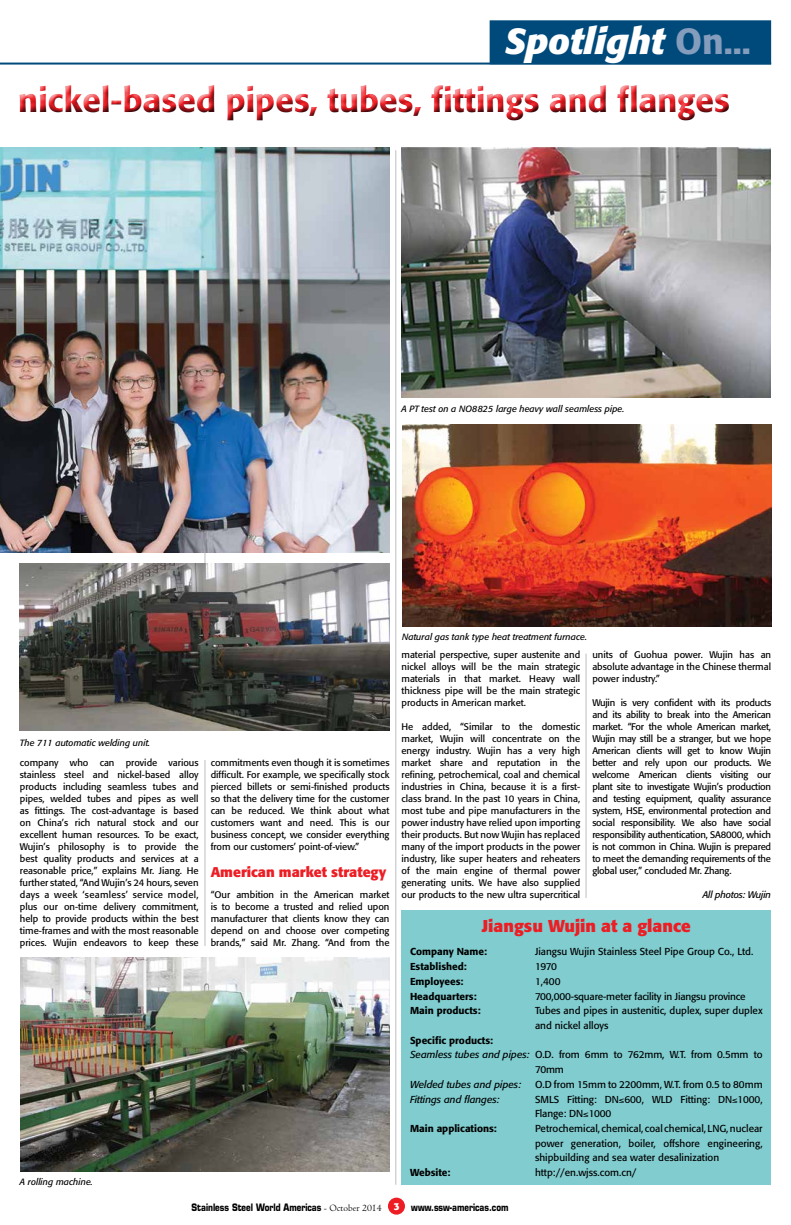
<style>
.page{position:relative;width:791px;height:1225px;background:#fff}
.page>*{position:absolute;margin:0;border:0;box-sizing:border-box;transform-origin:0 0}
.t1{font:italic 700 36px "Formata";color:#fff}
.t2{font:500 33.8px "Formata";letter-spacing:-.01em;color:#ed1d24}
.t3{font:700 17px "Formata";color:#ed1d24}
.t4{font:700 14px "Formata";color:#ed1d24}
.t5{font:10px/14.7px "Formata";color:#000}
.t6{font:500 10px "Formata";color:#000}
.t7{font:700 10px "Eurostile";color:#000;scale:.8 1}
.t8{font:italic 10px "Formata";letter-spacing:-.005em;color:#000}
.t9{font:9.5px/12px "Formata";color:#000;text-align:justify}
.t10{font:italic 9.5px "Formata";letter-spacing:-.02em;color:#000}
.t11{font:italic 9px "Formata";color:#000}
.s1{font-weight:500;font-style:normal;color:#859dbd}
.s2{font-style:italic}
.s3{font-family:"Centaur";font-weight:400}
.s4{font-family:"Formata";color:#fff}
</style>
<div class="page">
<hr style="left:586px;top:653px;width:1px;height:245px;background:#bcbec0">
<hr style="left:395px;top:150px;width:1px;height:1034px;background:#bcbec0">
<hr style="left:205px;top:760px;width:1px;height:186px;background:#bcbec0">
<hr style="left:205px;top:208px;width:1px;height:364px;background:#bcbec0">
<div style="left:388px;top:1197px;width:17px;height:17px;background:#ed1d24;border-radius:50%"></div>
<hr style="left:0;top:63px;width:771px;height:2px;background:#004a7b">
<div style="left:490px;top:20px;width:281px;height:44px;background:#004a7b"></div>
<div style="left:401px;top:910px;width:370px;height:274px;background:#80cccf"></div>
<img style="left:20px;top:564px;width:369px;height:167px">
<img style="left:401px;top:147px;width:370px;height:251px">
<img style="left:402px;top:424px;width:369px;height:202px">
<img style="left:0;top:147px;width:389px;height:405px">
<img style="left:20px;top:957px;width:369px;height:214px">
<div style="left:0;top:80px;width:736px;height:47px;background:#000;opacity:.75"></div>
<h1 class="t1" style="left:505px;top:19px;width:248px">Spotlight <span class="s1">On...</span></h1>
<h2 class="t2" style="left:18px;top:79px;width:713px">nickel-based pipes, tubes, fittings and flanges</h2>
<p class="t11" style="left:401px;top:403px;width:225px">A PT test on a NO8825 large heavy wall seamless pipe.</p>
<p class="t11" style="left:20px;top:737px;width:132px">The 711 automatic welding unit.</p>
<p class="t9" style="left:20px;top:757px;width:180px">company who can provide various stainless steel and nickel-based alloy products including seamless tubes and pipes, welded tubes and pipes as well as fittings. The cost-advantage is based on China’s rich natural stock and our excellent human resources. To be exact, Wujin’s philosophy is to provide the best quality products and services at a reasonable price,” explains Mr. Jiang. He further stated, “And Wujin’s 24 hours, seven days a week ‘seamless’ service model, plus our on-time delivery commitment, help to provide products within the best time-frames and with the most reasonable prices. Wujin endeavors to keep these</p>
<p class="t9" style="left:211px;top:757px;width:180px">commitments even though it is sometimes difficult. For example, we specifically stock pierced billets or semi-finished products so that the delivery time for the customer can be reduced. We think about what customers want and need. This is our business concept, we consider everything from our customers’ point-of-view.”</p>
<h3 class="t4" style="left:211px;top:863px;width:177px">American market strategy</h3>
<p class="t9" style="left:211px;top:889px;width:180px">“Our ambition in the American market is to become a trusted and relied upon manufacturer that clients know they can depend on and choose over competing brands,” said Mr. Zhang. “And from the</p>
<p class="t11" style="left:20px;top:1176px;width:75px">A rolling machine.</p>
<p class="t11" style="left:402px;top:631px;width:187px">Natural gas tank type heat treatment furnace.</p>
<p class="t9" style="left:592px;top:649px;width:180px">units of Guohua power. Wujin has an absolute advantage in the Chinese thermal power industry.”</p>
<p class="t9" style="left:592px;top:697px;width:180px">Wujin is very confident with its products and its ability to break into the American market. “For the whole American market, Wujin may still be a stranger, but we hope American clients will get to know Wujin better and rely upon our products. We welcome American clients visiting our plant site to investigate Wujin’s production and testing equipment, quality assurance system, HSE, environmental protection and social responsibility. We also have social responsibility authentication, SA8000, which is not common in China. Wujin is prepared to meet the demanding requirements of the global user,” concluded Mr. Zhang.</p>
<p class="t10" style="left:703px;top:889px;width:70px">All photos: Wujin</p>
<h3 class="t3" style="left:482px;top:915px;width:210px">Jiangsu Wujin at a glance</h3>
<p class="t6" style="left:410px;top:945px;width:79px">Company Name:</p>
<p class="t5" style="left:535px;top:944px;width:220px">Jiangsu Wujin Stainless Steel Pipe Group Co., Ltd.</p>
<p class="t6" style="left:410px;top:960px;width:58px">Established:</p>
<p class="t5" style="left:535px;top:959px;width:24px">1970</p>
<p class="t6" style="left:410px;top:975px;width:55px">Employees:</p>
<p class="t5" style="left:535px;top:974px;width:27px">1,400</p>
<p class="t6" style="left:410px;top:990px;width:68px">Headquarters:</p>
<p class="t5" style="left:535px;top:988px;width:212px">700,000-square-meter facility in Jiangsu province</p>
<p class="t6" style="left:410px;top:1004px;width:72px">Main products:</p>
<p class="t5" style="left:535px;top:1003px;width:229px">Tubes and pipes in austenitic, duplex, super duplex and nickel alloys</p>
<p class="t6" style="left:410px;top:1034px;width:85px">Specific products:</p>
<p class="t5" style="left:410px;top:1047px;width:354px"><span class="s2">Seamless tubes and pipes:</span> O.D. from 6mm to 762mm, W.T. from 0.5mm to</p>
<p class="t5" style="left:535px;top:1062px;width:30px">70mm</p>
<p class="t8" style="left:410px;top:1078px;width:113px">Welded tubes and pipes:</p>
<p class="t5" style="left:535px;top:1077px;width:229px">O.D from 15mm to 2200mm, W.T. from 0.5 to 80mm</p>
<p class="t8" style="left:410px;top:1093px;width:91px">Fittings and flanges:</p>
<p class="t5" style="left:535px;top:1091px;width:229px">SMLS Fitting: DN≤600, WLD Fitting: DN≤1000,<br>Flange: DN≤1000</p>
<p class="t6" style="left:410px;top:1122px;width:88px">Main applications:</p>
<p class="t5" style="left:535px;top:1121px;width:229px;text-align:justify">Petrochemical, chemical, coal chemical, LNG, nuclear power generation, boiler, offshore engineering, shipbuilding and sea water desalinization</p>
<p class="t6" style="left:410px;top:1166px;width:42px">Website:</p>
<p class="t5" style="left:535px;top:1165px;width:103px">http://en.wjss.com.cn/</p>
<p class="t9" style="left:401px;top:649px;width:180px">material perspective, super austenite and nickel alloys will be the main strategic materials in that market. Heavy wall thickness pipe will be the main strategic products in American market.</p>
<p class="t9" style="left:401px;top:721px;width:180px">He added, “Similar to the domestic market, Wujin will concentrate on the energy industry. Wujin has a very high market share and reputation in the refining, petrochemical, coal and chemical industries in China, because it is a first&shy;class brand. In the past 10 years in China, most tube and pipe manufacturers in the power industry have relied upon importing their products. But now Wujin has replaced many of the import products in the power industry, like super heaters and reheaters of the main engine of thermal power generating units. We have also supplied our products to the new ultra supercritical</p>
<p class="t7" style="left:191px;top:1200px;width:398px">Stainless Steel World Americas <span class="s3">- October 2014</span> <span class="s4">3</span> www.ssw-americas.com</p>
</div>
